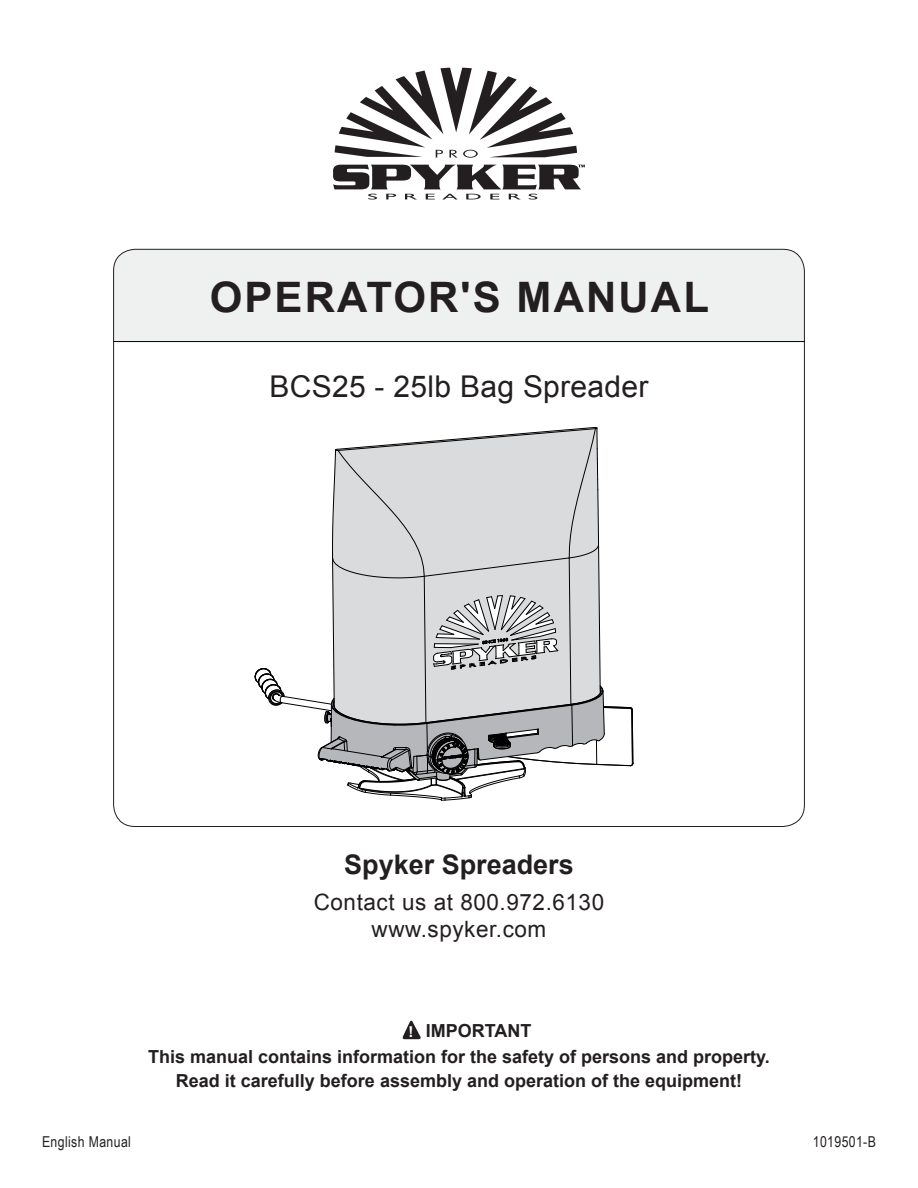
<style>
.page{position:relative;width:918px;height:1188px;background:#fff}
.page>*{position:absolute;margin:0;border:0;box-sizing:border-box;transform-origin:0 0}
.t1{font:700 42px "Arial";letter-spacing:.05em;color:#231f20}
.t2{font:30px "Arial";letter-spacing:.01em;color:#231f20}
.t3{font:700 27px "Arial";color:#231f20}
.t4{font:22.5px/27px "Arial";letter-spacing:.025em;color:#231f20;text-align:center}
.t5{font:700 18px/26px "Arial";color:#231f20;text-align:center}
.t6{font:15px "Arial Narrow";letter-spacing:.025em;color:#231f20}
.s1{color:#fff}
.s2{font-size:15px;color:#fff}
</style>
<div class="page">
<div style="left:114px;top:249px;width:690px;height:92px;background:#eff0f0"></div>
<hr style="left:114px;top:341px;width:691px;height:1px;background:#000">
<svg style="left:402px;top:1020px;width:19px;height:19px"></svg>
<svg style="left:335px;top:68px;width:242px;height:90px"></svg>
<svg style="left:333px;top:165px;width:252px;height:35px"></svg>
<svg style="left:254px;top:427px;width:380px;height:374px"></svg>
<h1 class="t1" style="left:210px;top:270px;width:127px">Operator</h1>
<h1 class="t1" style="left:461px;top:270px;width:250px">'s Man ual</h1>
<h2 class="t2" style="left:269px;top:367px;width:381px">BCS25 - 25lb Bag Spreader</h2>
<h3 class="t3" style="left:344px;top:847px;width:231px">Spyker Spreaders</h3>
<p class="t4" style="left:314px;top:889px;width:292px">Contact us at 800.972.6130 www.spyker.com</p>
<p class="t5" style="left:148px;top:1019px;width:623px"><span class="s1">!</span> <span class="s2">!</span> IMPORTANT<br>This manual contains information for the safety of persons and property.</p>
<p class="t5" style="left:176px;top:1068px;width:568px">Read it carefully before assembly and operation of the equipment!</p>
<p class="t6" style="left:42px;top:1131px;width:90px">English Manual</p>
<p class="t6" style="left:813px;top:1131px;width:65px">1019501-B</p>
</div>
